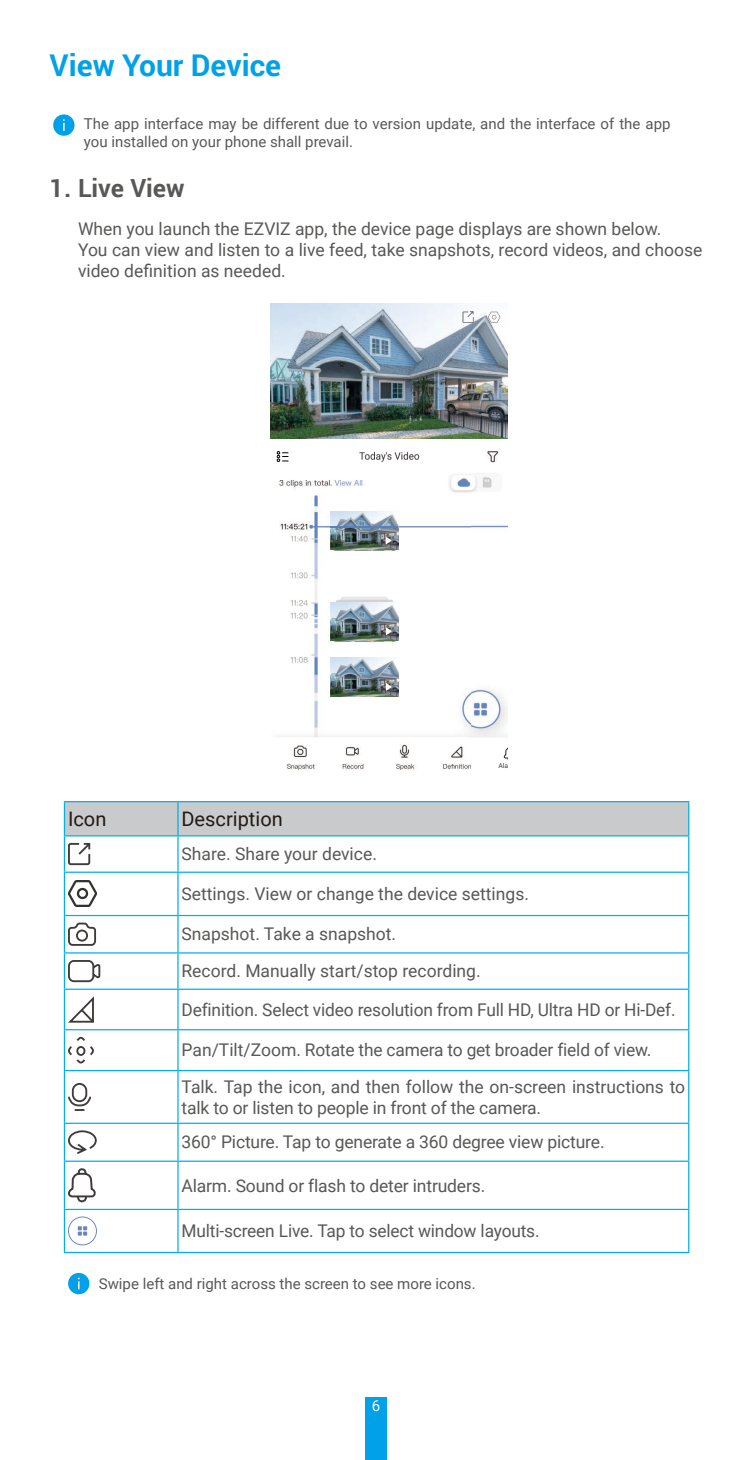
<style>
.page{position:relative;width:752px;height:1460px;background:#fff}
.page>*{position:absolute;margin:0;border:0;box-sizing:border-box;transform-origin:0 0}
.t1{font:700 30px "Roboto";color:#00a1e9}
.t2{font:700 25px "Roboto";color:#595857}
.t3{font:20px "Roboto";color:#231916}
.t4{font:17.5px/21px "Roboto";color:#595857}
.t5{font:15px/18px "Roboto";color:#595857}
.t6{font:15px "Roboto";color:#fff}
.t7{font:6.75px "Roboto";color:#3f3b3a}
</style>
<div class="page">
<div style="left:365px;top:1398px;width:21px;height:62px;background:#00a1e9"></div>
<div style="left:53px;top:114px;width:21px;height:22px;background:#00a1e9;border-radius:50%"></div>
<svg style="left:63px;top:119px;width:2px;height:12px"></svg>
<img style="left:276px;top:450px;width:231px;height:320px">
<img style="left:271px;top:304px;width:236px;height:135px">
<img style="left:330px;top:512px;width:68px;height:38px">
<svg style="left:385px;top:537px;width:6px;height:7px"></svg>
<img style="left:330px;top:602px;width:68px;height:39px">
<svg style="left:385px;top:627px;width:6px;height:8px"></svg>
<img style="left:330px;top:658px;width:68px;height:38px">
<svg style="left:385px;top:683px;width:6px;height:8px"></svg>
<hr style="left:330px;top:526px;width:68px;height:1px;background:#5e7eb9">
<svg style="left:487px;top:312px;width:13px;height:11px"></svg>
<div style="left:489px;top:741px;width:20px;height:35px;background:#fff"></div>
<svg style="left:503px;top:747px;width:5px;height:13px"></svg>
<div style="left:279px;top:449px;width:15px;height:15px;background:#fff"></div>
<svg style="left:277px;top:451px;width:11px;height:11px"></svg>
<svg style="left:462px;top:311px;width:11px;height:12px"></svg>
<img style="left:352px;top:450px;width:72px;height:16px">
<hr style="left:64px;top:801px;width:114px;height:1px;background:#00afec">
<hr style="left:178px;top:801px;width:511px;height:1px;background:#00afec">
<hr style="left:687px;top:802px;width:2px;height:33px;background:#00afec">
<hr style="left:64px;top:836px;width:1px;height:35px;background:#00afec">
<hr style="left:178px;top:835px;width:511px;height:1px;background:#00afec">
<hr style="left:177px;top:836px;width:1px;height:35px;background:#00afec">
<hr style="left:687px;top:836px;width:2px;height:35px;background:#00afec">
<hr style="left:64px;top:871px;width:114px;height:2px;background:#00afec">
<hr style="left:64px;top:873px;width:1px;height:42px;background:#00afec">
<hr style="left:178px;top:871px;width:511px;height:2px;background:#00afec">
<hr style="left:177px;top:873px;width:1px;height:42px;background:#00afec">
<hr style="left:687px;top:873px;width:2px;height:42px;background:#00afec">
<hr style="left:64px;top:915px;width:114px;height:1px;background:#00afec">
<hr style="left:64px;top:916px;width:1px;height:36px;background:#00afec">
<hr style="left:178px;top:915px;width:511px;height:1px;background:#00afec">
<hr style="left:177px;top:916px;width:1px;height:36px;background:#00afec">
<hr style="left:687px;top:916px;width:2px;height:36px;background:#00afec">
<hr style="left:64px;top:952px;width:114px;height:1px;background:#00afec">
<hr style="left:64px;top:953px;width:1px;height:36px;background:#00afec">
<hr style="left:178px;top:952px;width:511px;height:1px;background:#00afec">
<hr style="left:177px;top:953px;width:1px;height:36px;background:#00afec">
<hr style="left:687px;top:953px;width:2px;height:36px;background:#00afec">
<hr style="left:64px;top:989px;width:114px;height:1px;background:#00afec">
<hr style="left:64px;top:990px;width:1px;height:39px;background:#00afec">
<hr style="left:178px;top:989px;width:511px;height:1px;background:#00afec">
<hr style="left:177px;top:990px;width:1px;height:39px;background:#00afec">
<hr style="left:687px;top:990px;width:2px;height:39px;background:#00afec">
<hr style="left:64px;top:1029px;width:114px;height:1px;background:#00afec">
<hr style="left:64px;top:1030px;width:1px;height:40px;background:#00afec">
<hr style="left:178px;top:1029px;width:511px;height:1px;background:#00afec">
<hr style="left:177px;top:1030px;width:1px;height:40px;background:#00afec">
<hr style="left:687px;top:1030px;width:2px;height:40px;background:#00afec">
<hr style="left:64px;top:1070px;width:114px;height:1px;background:#00afec">
<hr style="left:64px;top:1071px;width:1px;height:52px;background:#00afec">
<hr style="left:178px;top:1070px;width:511px;height:1px;background:#00afec">
<hr style="left:177px;top:1071px;width:1px;height:52px;background:#00afec">
<hr style="left:687px;top:1071px;width:2px;height:52px;background:#00afec">
<hr style="left:64px;top:1123px;width:114px;height:1px;background:#00afec">
<hr style="left:64px;top:1124px;width:1px;height:36px;background:#00afec">
<hr style="left:178px;top:1123px;width:511px;height:1px;background:#00afec">
<hr style="left:177px;top:1124px;width:1px;height:36px;background:#00afec">
<hr style="left:687px;top:1124px;width:2px;height:36px;background:#00afec">
<hr style="left:64px;top:1160px;width:114px;height:2px;background:#00afec">
<hr style="left:64px;top:1162px;width:1px;height:47px;background:#00afec">
<hr style="left:178px;top:1160px;width:511px;height:2px;background:#00afec">
<hr style="left:177px;top:1162px;width:1px;height:47px;background:#00afec">
<hr style="left:687px;top:1162px;width:2px;height:47px;background:#00afec">
<hr style="left:64px;top:1209px;width:114px;height:1px;background:#00afec">
<hr style="left:64px;top:1210px;width:1px;height:42px;background:#00afec">
<hr style="left:178px;top:1209px;width:511px;height:1px;background:#00afec">
<hr style="left:177px;top:1210px;width:1px;height:42px;background:#00afec">
<hr style="left:687px;top:1210px;width:2px;height:42px;background:#00afec">
<hr style="left:64px;top:1252px;width:114px;height:1px;background:#00afec">
<hr style="left:178px;top:1252px;width:511px;height:1px;background:#00afec">
<svg style="left:64px;top:802px;width:624px;height:64px"></svg>
<img style="left:68px;top:880px;width:28px;height:27px">
<svg style="left:68px;top:922px;width:28px;height:24px"></svg>
<svg style="left:68px;top:960px;width:33px;height:23px"></svg>
<svg style="left:66px;top:996px;width:32px;height:299px"></svg>
<h1 class="t1" style="left:50px;top:44px;width:233px">View Your Device</h1>
<p class="t5" style="left:84px;top:114px;width:588px">The app interface may be different due to version update, and the interface of the app you installed on your phone shall prevail.</p>
<h2 class="t2" style="left:50px;top:170px;width:136px">1. Live View</h2>
<p class="t4" style="left:78px;top:217px;width:625px">When you launch the EZVIZ app, the device page displays are shown below.<br>You can view and listen to a live feed, take snapshots, record videos, and choose video definition as needed.</p>
<p class="t7" style="left:498px;top:761px;width:11px">Ala</p>
<p class="t3" style="left:68px;top:805px;width:40px">Icon</p>
<p class="t3" style="left:181px;top:805px;width:103px">Description</p>
<p class="t4" style="left:181px;top:843px;width:197px">Share. Share your device.</p>
<p class="t4" style="left:181px;top:883px;width:349px">Settings. View or change the device settings.</p>
<p class="t4" style="left:181px;top:915px;width:495px;line-height:37.8px">Snapshot. Take a snapshot.<br>Record. Manually start/stop recording.<br>Definition. Select video resolution from Full HD, Ultra HD or Hi-Def.</p>
<p class="t4" style="left:181px;top:1031px;width:505px;line-height:36.2px">Pan/Tilt/Zoom. Rotate the camera to get broader field of view.<br>Talk. Tap the icon, and then follow the on-screen instructions to</p>
<p class="t4" style="left:181px;top:1089px;width:424px;line-height:34.8px">talk to or listen to people in front of the camera.<br>360° Picture. Tap to generate a 360 degree view picture.</p>
<p class="t4" style="left:181px;top:1174px;width:305px">Alarm. Sound or flash to deter intruders.</p>
<p class="t4" style="left:181px;top:1220px;width:359px">Multi-screen Live. Tap to select window layouts.</p>
<p class="t5" style="left:99px;top:1274px;width:378px">Swipe left and right across the screen to see more icons.</p>
<p class="t6" style="left:371px;top:1395px;width:10px">6</p>
</div>
